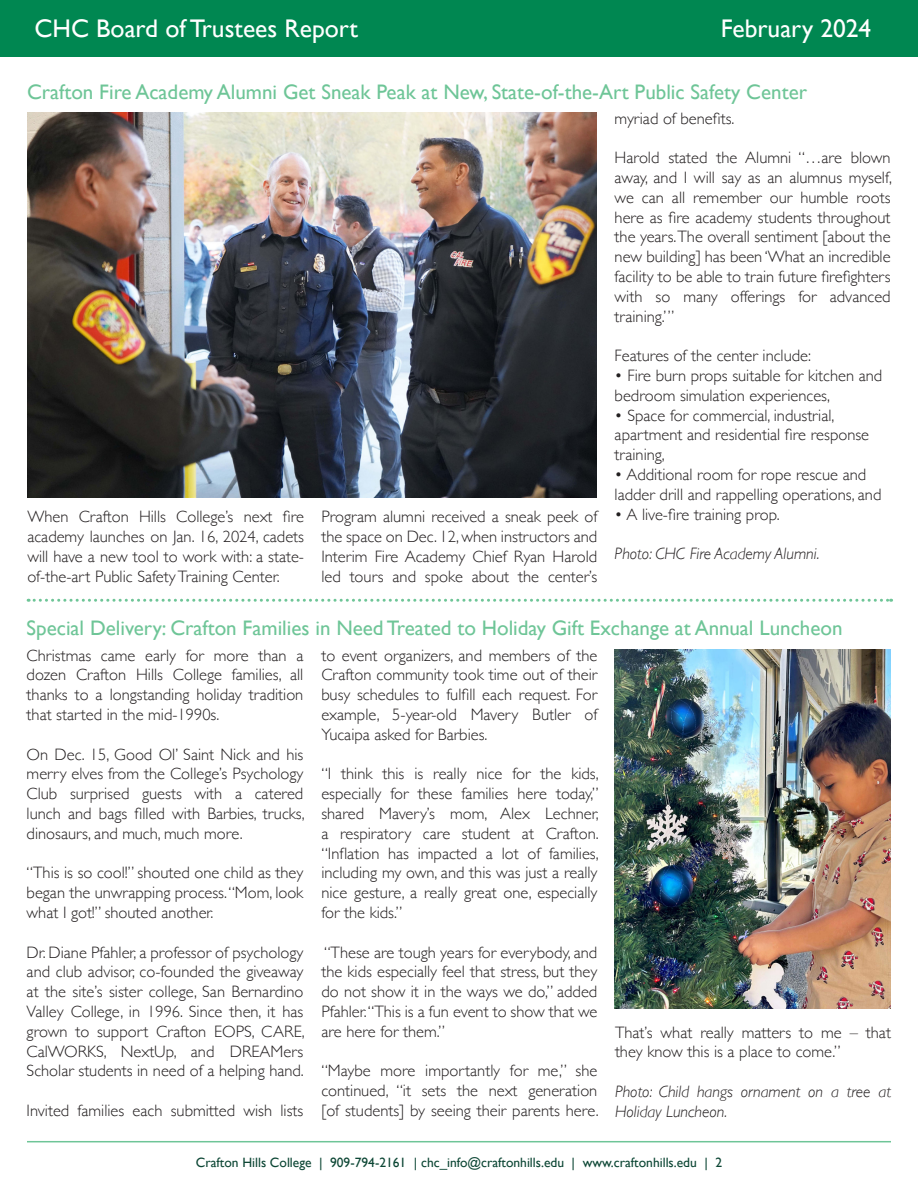
<style>
.page{position:relative;width:918px;height:1188px;background:#fff}
.page>*{position:absolute;margin:0;border:0;box-sizing:border-box;transform-origin:0 0}
.t1{font:25.5px "Gill Sans";color:#fff}
.t2{font:21px "Gill Sans";color:#6ec597}
.t3{font:300 16.5px/19.8px "Gill Sans";color:#231f20;text-align:justify}
.t4{font:italic 300 16.5px/19.8px "Gill Sans";color:#231f20}
.t5{font:13.5px "Gill Sans";color:#0c4634}
</style>
<div class="page">
<img style="left:614px;top:649px;width:277px;height:360px">
<img style="left:27px;top:112px;width:570px;height:385px">
<hr style="left:27px;top:1141px;width:864px;height:1px;background:#6ec597">
<div style="left:0;top:0;width:918px;height:57px;background:#008751"></div>
<svg style="left:28px;top:599px;width:864px;height:3px"></svg>
<h1 class="t1" style="left:34px;top:14px;width:325px">CHC Board of Trustees Report</h1>
<h1 class="t1" style="left:721px;top:14px;width:152px">February 2024</h1>
<p class="t2" style="left:27px;top:79px;width:782px">Crafton Fire Academy Alumni Get Sneak Peak at New, State-of-the-Art Public Safety Center</p>
<p class="t3" style="left:27px;top:506px;width:278px">When Crafton Hills College’s next fire academy launches on Jan. 16, 2024, cadets will have a new tool to work with: a state&shy;of-the-art Public Safety Training Center.</p>
<p class="t3" style="left:321px;top:506px;width:278px">Program alumni received a sneak peek of the space on Dec. 12, when instructors and Interim Fire Academy Chief Ryan Harold led tours and spoke about the center’s</p>
<p class="t3" style="left:615px;top:107px;width:121px">myriad of benefits.</p>
<p class="t3" style="left:615px;top:147px;width:279px">Harold stated the Alumni “…are blown away, and I will say as an alumnus myself, we can all remember our humble roots here as fire academy students throughout the years.The overall sentiment [about the new building] has been ‘What an incredible facility to be able to train future firefighters with so many offerings for advanced training.’”</p>
<p class="t3" style="left:615px;top:345px;width:198px">Features of the center include:</p>
<p class="t3" style="left:615px;top:365px;width:269px">• Fire burn props suitable for kitchen and bedroom simulation experiences,</p>
<p class="t3" style="left:615px;top:404px;width:256px;text-align:left">• Space for commercial, industrial, apartment and residential fire response training,</p>
<p class="t3" style="left:615px;top:464px;width:268px">• Additional room for rope rescue and ladder drill and rappelling operations, and</p>
<p class="t3" style="left:615px;top:503px;width:167px">• A live-fire training prop.</p>
<p class="t4" style="left:615px;top:544px;width:206px">Photo: CHC Fire Academy Alumni.</p>
<p class="t2" style="left:27px;top:615px;width:817px">Special Delivery: Crafton Families in Need Treated to Holiday Gift Exchange at Annual Luncheon</p>
<p class="t3" style="left:27px;top:645px;width:278px">Christmas came early for more than a dozen Crafton Hills College families, all thanks to a longstanding holiday tradition that started in the mid-1990s.</p>
<p class="t3" style="left:27px;top:744px;width:280px">On Dec. 15, Good Ol’ Saint Nick and his merry elves from the College’s Psychology Club surprised guests with a catered lunch and bags filled with Barbies, trucks, dinosaurs, and much, much more.</p>
<p class="t3" style="left:27px;top:862px;width:278px">“This is so cool!” shouted one child as they began the unwrapping process. “Mom, look what I got!” shouted another.</p>
<p class="t3" style="left:27px;top:942px;width:280px">Dr. Diane Pfahler, a professor of psychology and club advisor, co-founded the giveaway at the site’s sister college, San Bernardino Valley College, in 1996. Since then, it has grown to support Crafton EOPS, CARE, CalWORKS, NextUp, and DREAMers Scholar students in need of a helping hand.</p>
<p class="t3" style="left:27px;top:1100px;width:278px">Invited families each submitted wish lists</p>
<p class="t3" style="left:321px;top:645px;width:278px">to event organizers, and members of the Crafton community took time out of their busy schedules to fulfill each request. For example, 5-year-old Mavery Butler of Yucaipa asked for Barbies.</p>
<p class="t3" style="left:321px;top:763px;width:279px">“I think this is really nice for the kids, especially for these families here today,” shared Mavery’s mom, Alex Lechner, a respiratory care student at Crafton. “Inflation has impacted a lot of families, including my own, and this was just a really nice gesture, a really great one, especially for the kids.”</p>
<p class="t3" style="left:321px;top:942px;width:278px">“These are tough years for everybody, and the kids especially feel that stress, but they do not show it in the ways we do,” added Pfahler. “This is a fun event to show that we are here for them.”</p>
<p class="t3" style="left:321px;top:1060px;width:279px">“Maybe more importantly for me,” she continued, “it sets the next generation [of students] by seeing their parents here.</p>
<p class="t3" style="left:615px;top:1022px;width:278px">That’s what really matters to me – that they know this is a place to come.”</p>
<p class="t4" style="left:615px;top:1082px;width:278px">Photo: Child hangs ornament on a tree at<br>Holiday Luncheon.</p>
<p class="t5" style="left:196px;top:1155px;width:528px">Crafton Hills College | 909-794-2161 | chc_info@craftonhills.edu | www.craftonhills.edu | 2</p>
</div>
